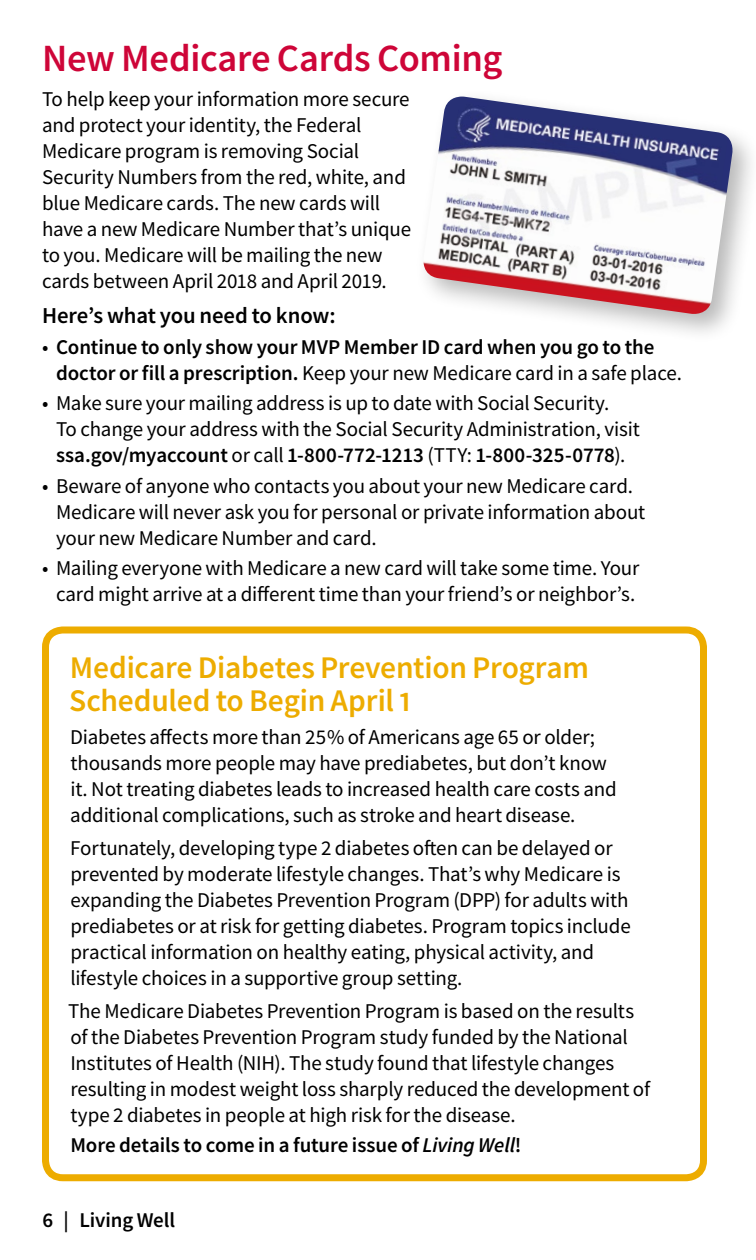
<style>
.page{position:relative;width:756px;height:1260px;background:#fff}
.page>*{position:absolute;margin:0;border:0;box-sizing:border-box;transform-origin:0 0}
.Article_Headline{font:600 38.5px "Source Sans Pro";letter-spacing:-.01em;color:#ce0538}
.Article_Headline-2{font:600 31.5px/32.7px "Source Sans Pro";letter-spacing:-.005em;color:#edac00}
.Article_Copy{font:600 22.75px "Source Sans Pro";letter-spacing:-.005em;color:#000}
.Article_Copy-2{font:21px/26.1px "Source Sans Pro";letter-spacing:-.005em;color:#000}
.Article_Bullet_Text{font:21px/26.1px "Source Sans Pro";letter-spacing:-.01em;color:#000}
.Article_Bullet_Text-2{font:600 21px/26.1px "Source Sans Pro";letter-spacing:-.005em;color:#000}
.Article_Copy-3{font:600 21px "Source Sans Pro";letter-spacing:-.005em;color:#000}
.s1{font-weight:400}
.s2{font-weight:600}
.s3{font-style:italic}
</style>
<div class="page">
<div style="left:415px;top:88px;width:341px;height:255px;background:#000;opacity:.28"></div>
<img style="left:422px;top:97px;width:313px;height:219px">
<div style="left:42px;top:626px;width:665px;height:555px;border:7px solid #edac00;border-radius:18px"></div>
<p class="Article_Headline" style="left:42px;top:33px;width:462px">New Medicare Cards Coming</p>
<p class="Article_Copy-2" style="left:42px;top:86px;width:371px">To help keep your information more secure and protect your identity, the Federal Medicare program is removing Social Security Numbers from the red, white, and blue Medicare cards. The new cards will have a new Medicare Number that’s unique to you. Medicare will be mailing the new cards between April 2018 and April 2019.</p>
<p class="Article_Copy" style="left:42px;top:301px;width:295px">Here’s what you need to know:</p>
<p class="Article_Bullet_Text-2" style="left:56px;top:334px;width:628px;text-indent:-14px"><span class="s1">•</span> Continue to only show your MVP Member ID card when you go to the doctor or fill a prescription. <span class="s1">Keep your new Medicare card in a safe place.</span></p>
<p class="Article_Bullet_Text" style="left:56px;top:390px;width:585px;text-indent:-14px">• Make sure your mailing address is up to date with Social Security.<br>To change your address with the Social Security Administration, visit <span class="s2">ssa.gov/myaccount</span> or call <span class="s2">1-800-772-1213</span> (TTY: <span class="s2">1-800-325-0778</span>).</p>
<p class="Article_Bullet_Text" style="left:56px;top:473px;width:591px;text-indent:-14px">• Beware of anyone who contacts you about your new Medicare card.<br>Medicare will never ask you for personal or private information about your new Medicare Number and card.</p>
<p class="Article_Bullet_Text" style="left:42px;top:555px;width:599px;text-align:center">• Mailing everyone with Medicare a new card will take some time. Your card might arrive at a different time than your friend’s or neighbor’s.</p>
<p class="Article_Headline-2" style="left:69px;top:651px;width:521px">Medicare Diabetes Prevention Program<br>Scheduled to Begin April 1</p>
<p class="Article_Copy-2" style="left:70px;top:724px;width:548px">Diabetes affects more than 25% of Americans age 65 or older; thousands more people may have prediabetes, but don’t know it. Not treating diabetes leads to increased health care costs and additional complications, such as stroke and heart disease.</p>
<p class="Article_Copy-2" style="left:70px;top:835px;width:562px">Fortunately, developing type 2 diabetes often can be delayed or prevented by moderate lifestyle changes. That’s why Medicare is expanding the Diabetes Prevention Program (DPP) for adults with prediabetes or at risk for getting diabetes. Program topics include practical information on healthy eating, physical activity, and lifestyle choices in a supportive group setting.</p>
<p class="Article_Copy-2" style="left:68px;top:998px;width:584px">The Medicare Diabetes Prevention Program is based on the results of the Diabetes Prevention Program study funded by the National Institutes of Health (NIH). The study found that lifestyle changes resulting in modest weight loss sharply reduced the development of type 2 diabetes in people at high risk for the disease.</p>
<p class="Article_Copy-3" style="left:70px;top:1131px;width:453px">More details to come in a future issue of <span class="s3">Living Well</span>!</p>
<p class="Article_Bullet_Text-2" style="left:42px;top:1207px;width:134px">6 | Living Well</p>
</div>
